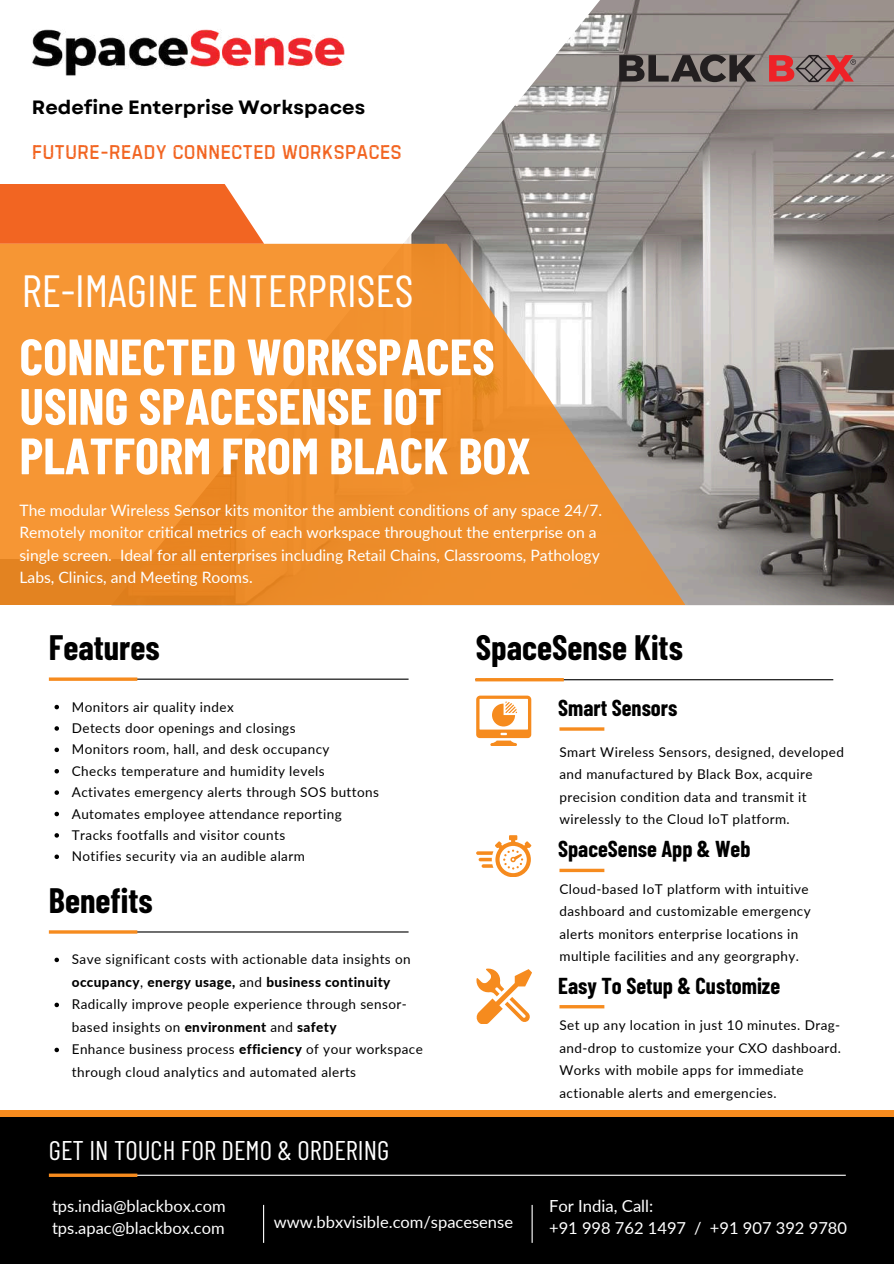
<style>
.page{position:relative;width:894px;height:1264px;background:#fff}
.page>*{position:absolute;margin:0;border:0;box-sizing:border-box;transform-origin:0 0}
.t1{font:700 51px/49.5px "Barlow Condensed";color:#fff}
.t2{font:45px "Barlow Condensed";color:#fff}
.t3{font:700 34.5px "Barlow Condensed";color:#000}
.t4{font:27px "Barlow Condensed";color:#fff}
.t5{font:700 22.5px "Barlow Condensed";color:#000}
.t6{font:22.5px "Handelson Five";color:#f26522}
.t7{font:700 19.2px "Garet";color:#000}
.t8{font:16.65px "Lato";color:#fff}
.t9{font:16.5px "Lato";color:#fff}
.t10{font:15.75px/22.5px "Lato";color:#fff}
.t11{font:13.5px/22.5px "Lato";letter-spacing:.03em;color:#000}
.s1{font-weight:800}
</style>
<div class="page">
<div style="left:0;top:184px;width:111px;height:60px;background:#f26522"></div>
<img style="left:111px;top:0;width:782px;height:605px">
<svg style="left:0;top:244px;width:684px;height:361px;background:#e69645"></svg>
<div style="left:0;top:1113px;width:893px;height:150px;background:#000"></div>
<div style="left:0;top:1109px;width:893px;height:7px;background:#f68b1e"></div>
<hr style="left:51px;top:678px;width:357px;height:1px;background:#000">
<hr style="left:51px;top:931px;width:357px;height:1px;background:#000">
<svg style="left:49px;top:677px;width:88px;height:4px"></svg>
<hr style="left:49px;top:930px;width:88px;height:3px;background:#f68b1e">
<svg style="left:476px;top:695px;width:55px;height:50px"></svg>
<hr style="left:559px;top:727px;width:45px;height:3px;background:#f68b1e">
<svg style="left:476px;top:835px;width:55px;height:41px"></svg>
<svg style="left:559px;top:868px;width:45px;height:4px"></svg>
<svg style="left:476px;top:968px;width:55px;height:55px"></svg>
<hr style="left:559px;top:1005px;width:45px;height:3px;background:#f68b1e">
<hr style="left:51px;top:1174px;width:794px;height:1px;background:#fff">
<hr style="left:49px;top:1173px;width:88px;height:3px;background:#f68b1e">
<hr style="left:263px;top:1204px;width:1px;height:38px;background:#fff">
<hr style="left:531px;top:1204px;width:1px;height:38px;background:#fff">
<img style="left:32px;top:23px;width:312px;height:56px">
<svg style="left:619px;top:55px;width:136px;height:27px;background:#5a5452"></svg>
<svg style="left:768px;top:55px;width:87px;height:27px;background:#ac5859"></svg>
<hr style="left:475px;top:679px;width:358px;height:1px;background:#000">
<hr style="left:475px;top:678px;width:88px;height:3px;background:#f68b1e">
<svg style="left:54px;top:704px;width:5px;height:5px"></svg>
<svg style="left:54px;top:726px;width:5px;height:4px"></svg>
<svg style="left:54px;top:747px;width:5px;height:5px"></svg>
<svg style="left:54px;top:769px;width:5px;height:4px"></svg>
<svg style="left:54px;top:790px;width:5px;height:4px"></svg>
<svg style="left:54px;top:811px;width:5px;height:5px"></svg>
<svg style="left:54px;top:833px;width:5px;height:4px"></svg>
<svg style="left:54px;top:854px;width:5px;height:5px"></svg>
<svg style="left:54px;top:957px;width:5px;height:5px"></svg>
<svg style="left:54px;top:1002px;width:5px;height:5px"></svg>
<svg style="left:54px;top:1047px;width:5px;height:5px"></svg>
<h3 class="t7" style="left:32px;top:93px;width:335px">Redefine Enterprise Workspaces</h3>
<h3 class="t6" style="left:32px;top:140px;width:371px">FUTURE-READY CONNECTED WORKSPACES</h3>
<h2 class="t2" style="left:22px;top:262px;width:393px">RE-IMAGINE ENTERPRISES</h2>
<h1 class="t1" style="left:19px;top:330px;width:512px">CONNECTED WORKSPACES<br>USING SPACESENSE IOT<br>PLATFORM FROM BLACK BOX</h1>
<p class="t10" style="left:19px;top:498px;width:584px">The modular Wireless Sensor kits monitor the ambient conditions of any space 24/7.<br>Remotely monitor critical metrics of each workspace throughout the enterprise on a single screen. Ideal for all enterprises including Retail Chains, Classrooms, Pathology Labs, Clinics, and Meeting Rooms.</p>
<h3 class="t3" style="left:49px;top:626px;width:112px">Features</h3>
<h3 class="t3" style="left:476px;top:626px;width:208px">SpaceSense Kits</h3>
<p class="t11" style="left:72px;top:695px;width:308px;line-height:21.3px">Monitors air quality index<br>Detects door openings and closings<br>Monitors room, hall, and desk occupancy<br>Checks temperature and humidity levels Activates emergency alerts through SOS buttons Automates employee attendance reporting Tracks footfalls and visitor counts<br>Notifies security via an audible alarm</p>
<h3 class="t5" style="left:558px;top:693px;width:121px">Smart Sensors</h3>
<p class="t11" style="left:559px;top:740px;width:286px">Smart Wireless Sensors, designed, developed and manufactured by Black Box, acquire precision condition data and transmit it wirelessly to the Cloud IoT platform.</p>
<h3 class="t5" style="left:558px;top:835px;width:194px">SpaceSense App &amp; Web</h3>
<p class="t11" style="left:559px;top:877px;width:253px">Cloud-based IoT platform with intuitive dashboard and customizable emergency alerts monitors enterprise locations in multiple facilities and any georgraphy.</p>
<h3 class="t5" style="left:558px;top:971px;width:223px">Easy To Setup &amp; Customize</h3>
<p class="t11" style="left:559px;top:1013px;width:283px">Set up any location in just 10 minutes. Drag&shy;and-drop to customize your CXO dashboard.<br>Works with mobile apps for immediate actionable alerts and emergencies.</p>
<h3 class="t3" style="left:49px;top:878px;width:105px">Benefits</h3>
<p class="t11" style="left:72px;top:947px;width:352px">Save significant costs with actionable data insights on <span class="s1">occupancy</span>, <span class="s1">energy usage,</span> and <span class="s1">business continuity </span>Radically improve people experience through sensor&shy;based insights on <span class="s1">environment</span> and <span class="s1">safety<br></span>Enhance business process <span class="s1">efficiency</span> of your workspace through cloud analytics and automated alerts</p>
<h3 class="t4" style="left:49px;top:1133px;width:342px">GET IN TOUCH FOR DEMO &amp; ORDERING</h3>
<p class="t9" style="left:52px;top:1195px;width:175px">tps.india@blackbox.com</p>
<p class="t8" style="left:549px;top:1195px;width:106px">For India, Call:</p>
<p class="t9" style="left:274px;top:1211px;width:240px">www.bbxvisible.com/spacesense</p>
<p class="t9" style="left:52px;top:1218px;width:174px">tps.apac@blackbox.com</p>
<p class="t9" style="left:549px;top:1218px;width:299px">+91 998 762 1497 / +91 907 392 9780</p>
</div>
